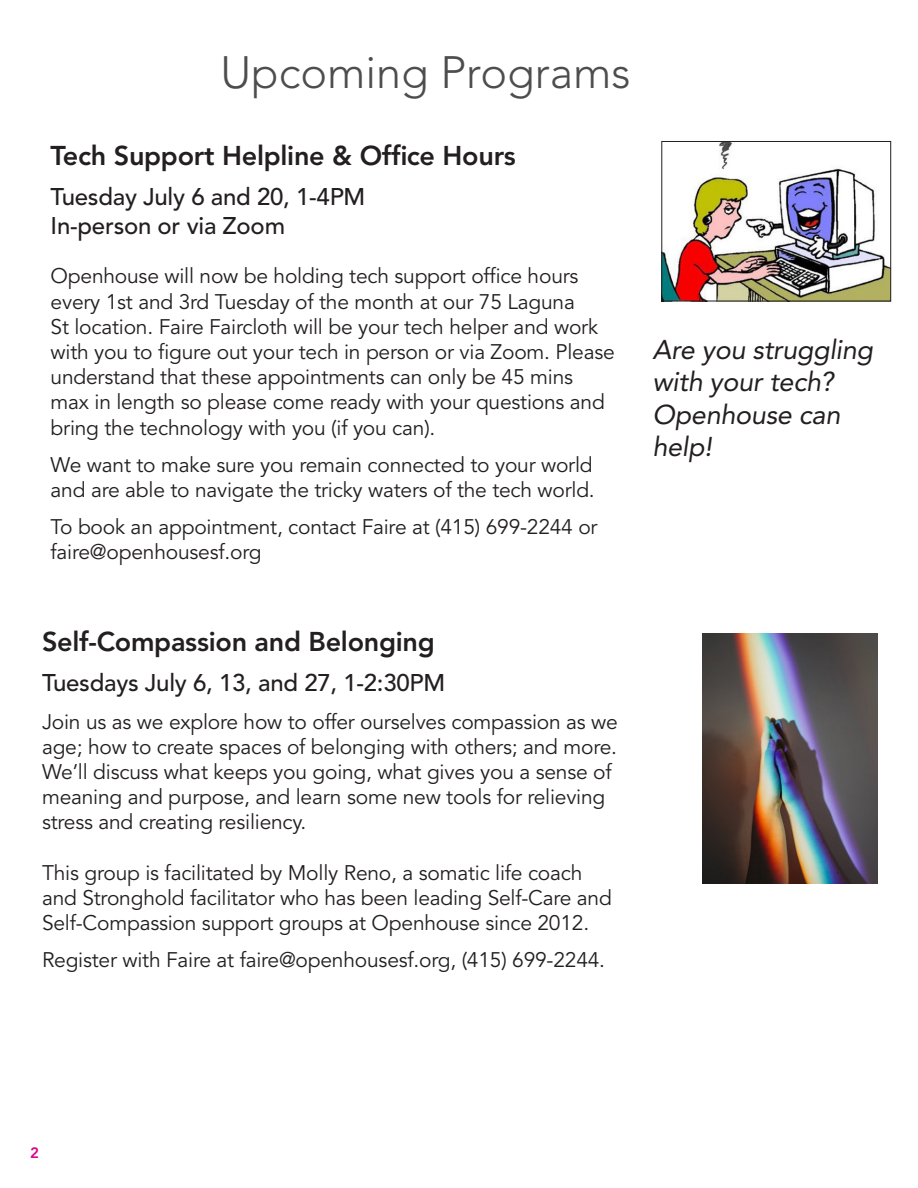
<style>
.page{position:relative;width:918px;height:1188px;background:#fff}
.page>*{position:absolute;margin:0;border:0;box-sizing:border-box;transform-origin:0 0}
.t1{font:300 45px "Avenir";color:#4d4d4d}
.t2{font:800 27px "Avenir";letter-spacing:-.01em;color:#231f20}
.t3{font:italic 27px/32.4px "Avenir";letter-spacing:-.01em;color:#231f20}
.t4{font:500 24px "Avenir";letter-spacing:-.01em;color:#231f20}
.t5{font:21px/25.2px "Avenir";letter-spacing:-.01em;color:#231f20}
.t6{font:800 15px "Avenir";color:#d80a8c}
</style>
<div class="page">
<img style="left:702px;top:633px;width:176px;height:250px">
<img style="left:664px;top:143px;width:225px;height:156px">
<div style="left:662px;top:141px;width:229px;height:160px;border:1px solid #231f20"></div>
<p class="t1" style="left:220px;top:46px;width:412px">Upcoming Programs</p>
<p class="t2" style="left:51px;top:139px;width:467px">Tech Support Helpline &amp; Office Hours</p>
<p class="t4" style="left:51px;top:183px;width:316px">Tuesday July 6 and 20, 1-4PM</p>
<p class="t4" style="left:51px;top:212px;width:236px">In-person or via Zoom</p>
<p class="t5" style="left:51px;top:264px;width:566px">Openhouse will now be holding tech support office hours every 1st and 3rd Tuesday of the month at our 75 Laguna<br>St location. Faire Faircloth will be your tech helper and work with you to figure out your tech in person or via Zoom. Please understand that these appointments can only be 45 mins max in length so please come ready with your questions and bring the technology with you (if you can).</p>
<p class="t5" style="left:51px;top:452px;width:546px">We want to make sure you remain connected to your world and are able to navigate the tricky waters of the tech world.</p>
<p class="t5" style="left:51px;top:515px;width:549px">To book an appointment, contact Faire at (415) 699-2244 or faire@openhousesf.org</p>
<p class="t3" style="left:652px;top:333px;width:222px">Are you struggling with your tech?<br>Openhouse can help!</p>
<p class="t2" style="left:42px;top:625px;width:394px">Self-Compassion and Belonging</p>
<p class="t4" style="left:42px;top:669px;width:405px">Tuesdays July 6, 13, and 27, 1-2:30PM</p>
<p class="t5" style="left:42px;top:709px;width:577px">Join us as we explore how to offer ourselves compassion as we age; how to create spaces of belonging with others; and more.<br>We’ll discuss what keeps you going, what gives you a sense of meaning and purpose, and learn some new tools for relieving stress and creating resiliency.</p>
<p class="t5" style="left:42px;top:860px;width:571px">This group is facilitated by Molly Reno, a somatic life coach and Stronghold facilitator who has been leading Self-Care and<br>Self-Compassion support groups at Openhouse since 2012.</p>
<p class="t5" style="left:42px;top:948px;width:565px">Register with Faire at faire@openhousesf.org, (415) 699-2244.</p>
<p class="t6" style="left:30px;top:1144px;width:10px">2</p>
</div>
